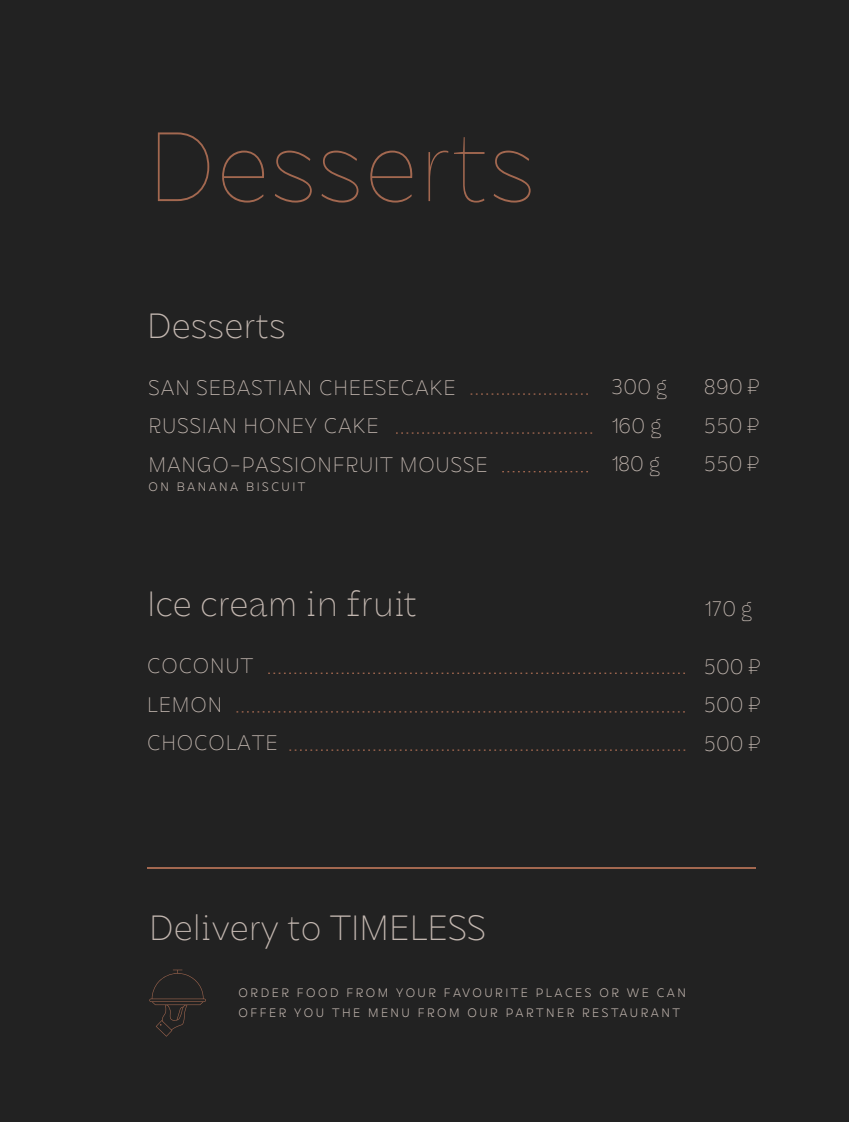
<style>
.page{position:relative;width:849px;height:1122px;background:#fff}
.page>*{position:absolute;margin:0;border:0;box-sizing:border-box;transform-origin:0 0}
.t1{font:100 98px "DX Rigraf";color:#a36850}
.t2{font:200 35px "DX Rigraf";color:#c3b7b0}
.t3{font:200 21px/38.5px "DX Rigraf";letter-spacing:.04em;color:#c3b7b0}
.t4{font:200 21px/38.5px "DX Rigraf";color:#c3b7b0}
.t5{font:300 12.25px/19.2px "DX Rigraf";letter-spacing:.2em;color:#c3b7b0}
.s1{font-family:"Qanelas"}
</style>
<div class="page">
<div style="left:0;top:0;width:848px;height:1121px;background:#222"></div>
<svg style="left:268px;top:672px;width:417px;height:1px"></svg>
<hr style="left:147px;top:867px;width:608px;height:1px;background:#a36850">
<svg style="left:149px;top:969px;width:57px;height:67px"></svg>
<svg style="left:470px;top:393px;width:118px;height:1px"></svg>
<svg style="left:396px;top:432px;width:196px;height:1px"></svg>
<svg style="left:502px;top:471px;width:86px;height:1px"></svg>
<svg style="left:236px;top:711px;width:449px;height:1px"></svg>
<svg style="left:289px;top:749px;width:396px;height:1px"></svg>
<h1 class="t1" style="left:147px;top:102px;width:390px">Desserts</h1>
<h2 class="t2" style="left:147px;top:302px;width:140px">Desserts</h2>
<p class="t3" style="left:148px;top:367px;width:341px">SAN SEBASTIAN CHEESECAKE<br>RUSSIAN HONEY CAKE<br>MANGO-PASSIONFRUIT MOUSSE</p>
<p class="t5" style="left:148px;top:476px;width:158px">ON BANANA BISCUIT</p>
<h2 class="t2" style="left:147px;top:580px;width:271px">Ice cream in fruit</h2>
<p class="t3" style="left:147px;top:645px;width:132px">COCONUT<br>LEMON<br>CHOCOLATE</p>
<p class="t4" style="left:611px;top:367px;width:58px">300 g<br>160 g<br>180 g</p>
<p class="t3" style="left:703px;top:367px;width:57px;text-align:justify">890 <span class="s1">₽ </span>550 <span class="s1">₽ </span>550 <span class="s1">₽</span></p>
<p class="t3" style="left:704px;top:588px;width:50px">170 g</p>
<p class="t3" style="left:703px;top:646px;width:58px;text-align:justify">500 <span class="s1">₽ </span>500 <span class="s1">₽ </span>500 <span class="s1">₽</span></p>
<h2 class="t2" style="left:149px;top:904px;width:338px">Delivery to TIMELESS</h2>
<p class="t5" style="left:238px;top:982px;width:448px">ORDER FOOD FROM YOUR FAVOURITE PLACES OR WE CAN<br>OFFER YOU THE MENU FROM OUR PARTNER RESTAURANT</p>
</div>
